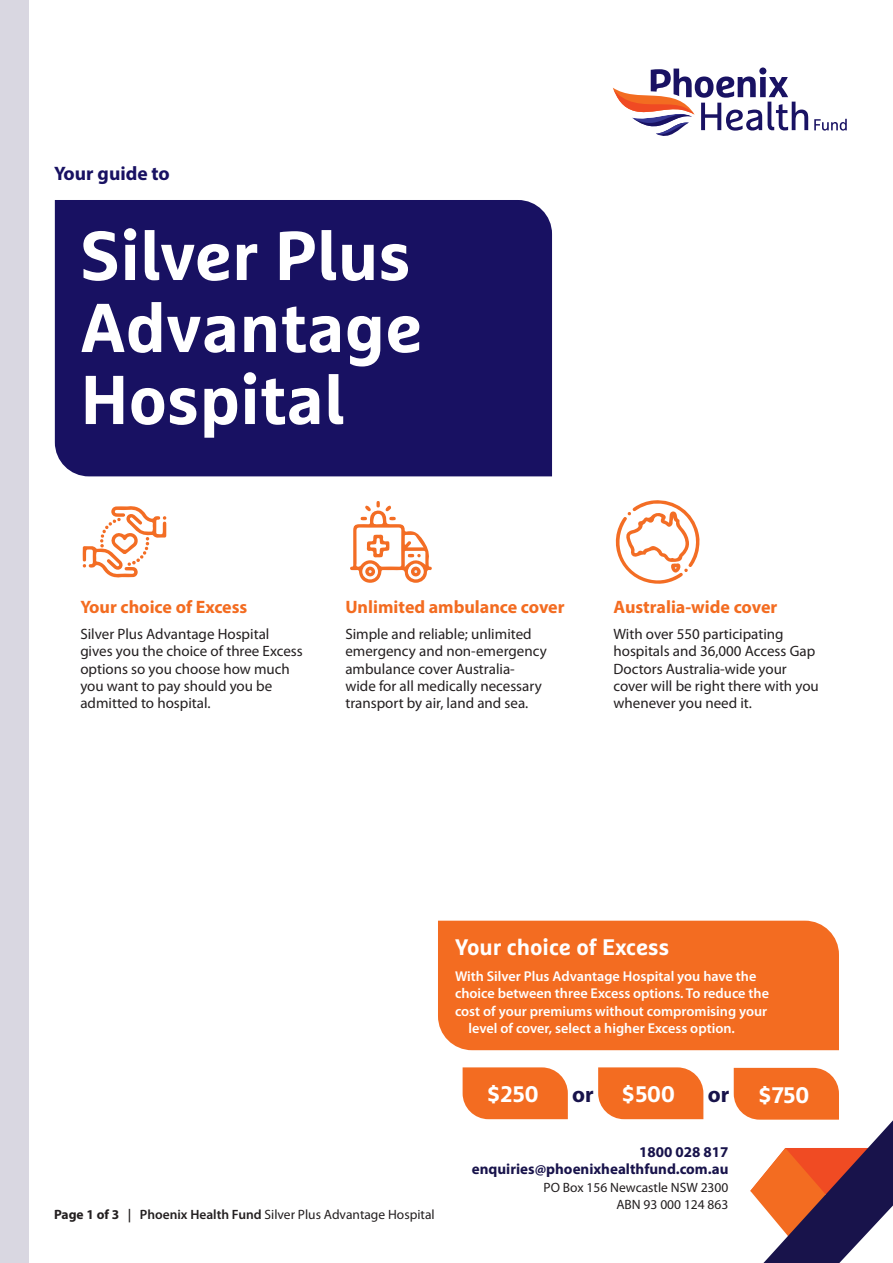
<style>
.page{position:relative;width:893px;height:1263px;background:#fff}
.page>*{position:absolute;margin:0;border:0;box-sizing:border-box;transform-origin:0 0}
.t1{font:700 69px "Marselis Pro";color:#fff}
.t2{font:700 22.5px "Marselis Pro";color:#fff}
._3rd_Sub_Headings{font:700 22.5px "Myriad Pro";color:#18134b}
.Sub_Headings{font:700 19.5px "Myriad Pro";color:#181162}
.Sub_Sub_Headings{font:700 18px "Myriad Pro";color:#f36c21}
.Body_Copy{font:15px/17.2px "Myriad Pro";color:#231f20}
.t3{font:700 15px/17.2px "Myriad Pro";color:#18134b;text-align:right}
.t4{font:600 14.25px "Myriad Pro";color:#fff}
.t5{font:13.5px/17.2px "Myriad Pro";color:#231f20;text-align:right}
.s1{font-weight:700}
.s2{font-weight:600}
</style>
<div class="page">
<svg style="left:814px;top:119px;width:33px;height:12px"></svg>
<svg style="left:613px;top:67px;width:195px;height:69px"></svg>
<svg style="left:350px;top:501px;width:82px;height:82px"></svg>
<svg style="left:615px;top:500px;width:85px;height:84px"></svg>
<svg style="left:83px;top:506px;width:83px;height:72px"></svg>
<div style="left:0;top:0;width:28px;height:1263px;background:#d9d7e1"></div>
<div style="left:55px;top:200px;width:497px;height:276px;background:#181162"></div>
<div style="left:438px;top:921px;width:401px;height:129px;background:#f36c21"></div>
<svg style="left:598px;top:1067px;width:105px;height:52px;background:#f3742e"></svg>
<svg style="left:463px;top:1067px;width:105px;height:52px;background:#f3742e"></svg>
<svg style="left:734px;top:1068px;width:159px;height:195px"></svg>
<p class="Sub_Headings" style="left:54px;top:161px;width:117px">Your guide to</p>
<p class="t1" style="left:80px;top:213px;width:332px">Silver Plus</p>
<p class="t1" style="left:80px;top:285px;width:344px">Advantage</p>
<p class="t1" style="left:80px;top:357px;width:266px">Hospital</p>
<p class="Sub_Sub_Headings" style="left:80px;top:595px;width:169px">Your choice of Excess</p>
<p class="Body_Copy" style="left:80px;top:625px;width:224px">Silver Plus Advantage Hospital gives you the choice of three Excess options so you choose how much you want to pay should you be admitted to hospital.</p>
<p class="Sub_Sub_Headings" style="left:345px;top:595px;width:221px">Unlimited ambulance cover</p>
<p class="Body_Copy" style="left:345px;top:625px;width:203px">Simple and reliable; unlimited emergency and non-emergency ambulance cover Australia&shy;wide for all medically necessary transport by air, land and sea.</p>
<p class="Sub_Sub_Headings" style="left:613px;top:595px;width:165px">Australia-wide cover</p>
<p class="Body_Copy" style="left:613px;top:625px;width:207px">With over 550 participating hospitals and 36,000 Access Gap<br>Doctors Australia-wide your cover will be right there with you whenever you need it.</p>
<p class="t2" style="left:455px;top:933px;width:216px">Your choice of Excess</p>
<p class="t4" style="left:455px;top:967px;width:303px">With Silver Plus Advantage Hospital you have the</p>
<p class="t4" style="left:455px;top:984px;width:316px">choice between three Excess options. To reduce the</p>
<p class="t4" style="left:455px;top:1002px;width:314px">cost of your premiums without compromising your</p>
<p class="t4" style="left:468px;top:1019px;width:268px">level of cover, select a higher Excess option.</p>
<p class="t5" style="left:54px;top:1206px;width:382px"><span class="s1">Page 1 of 3</span> <span class="s2">| Phoenix Health Fund</span> Silver Plus Advantage Hospital</p>
<p class="t2" style="left:487px;top:1080px;width:53px">$250</p>
<p class="_3rd_Sub_Headings" style="left:572px;top:1079px;width:23px">or</p>
<p class="t2" style="left:621px;top:1080px;width:55px">$500</p>
<p class="_3rd_Sub_Headings" style="left:708px;top:1080px;width:23px">or</p>
<p class="t2" style="left:758px;top:1081px;width:53px">$750</p>
<p class="t3" style="left:472px;top:1143px;width:258px">1800 028 817 enquiries@phoenixhealthfund.com.au</p>
<p class="t5" style="left:544px;top:1178px;width:186px">PO Box 156 Newcastle NSW 2300<br>ABN 93 000 124 863</p>
</div>
